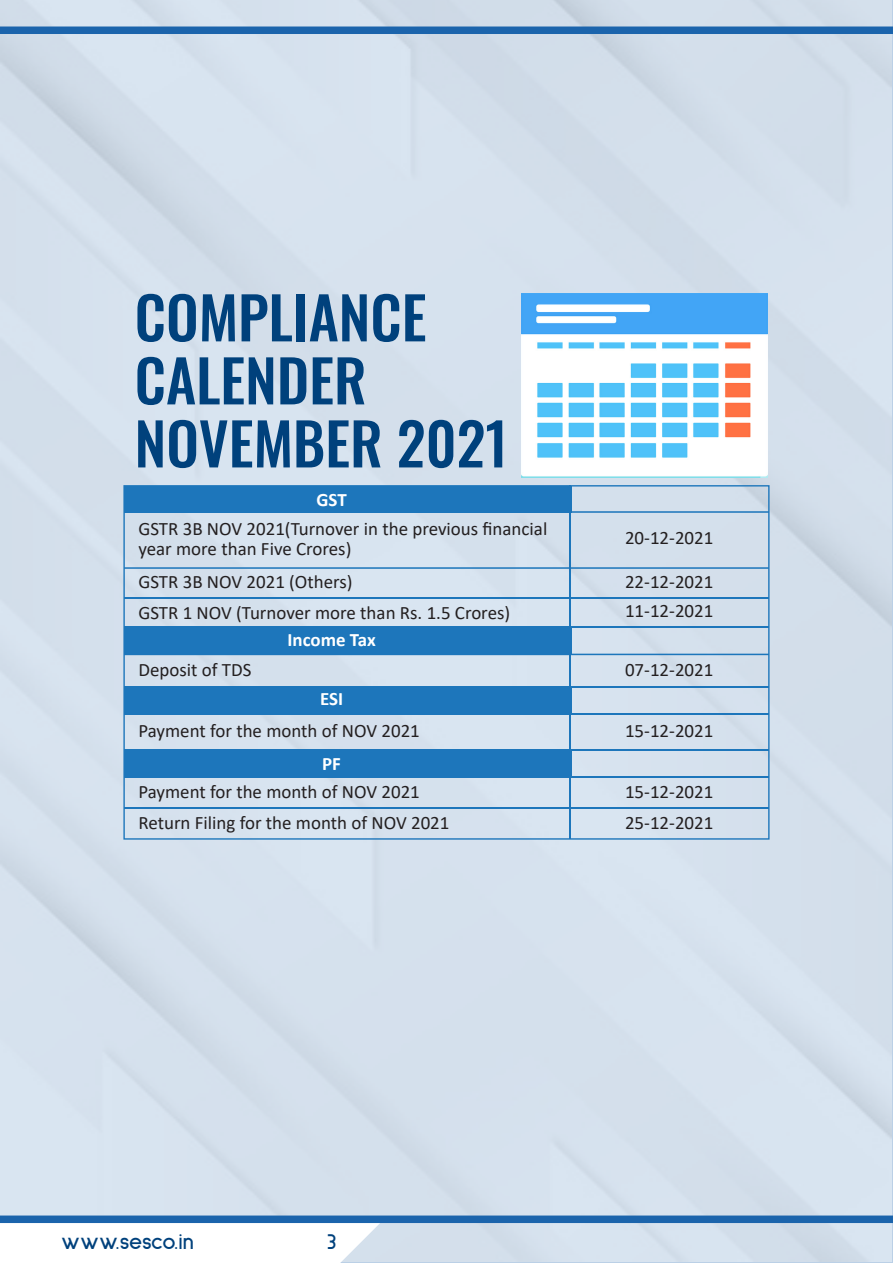
<style>
.page{position:relative;width:893px;height:1263px;background:#fff}
.page>*{position:absolute;margin:0;border:0;box-sizing:border-box;transform-origin:0 0}
.t1{font:500 58.05px/63px "Oswald";color:#00417c}
.t2{font:700 22.5px "Sulphur Point";letter-spacing:-.01em;color:#00417c}
.t3{font:18.9px/20.2px "Calibri";color:#231f20}
.t4{font:700 18.9px "Calibri";color:#fff}
</style>
<div class="page">
<div style="left:0;top:0;width:892px;height:1262px;background:#d5e1ed"></div>
<svg style="left:0;top:1223px;width:380px;height:40px"></svg>
<div style="left:0;top:27px;width:893px;height:7px;background:#1b64ac"></div>
<div style="left:0;top:1215px;width:893px;height:8px;background:#1b64ac"></div>
<div style="left:124px;top:486px;width:447px;height:27px;background:#1d76bb"></div>
<div style="left:124px;top:628px;width:447px;height:26px;background:#1d76bb"></div>
<hr style="left:570px;top:485px;width:1px;height:354px;background:#1d76bb">
<hr style="left:250px;top:511px;width:519px;height:2px;background:#1d76bb">
<hr style="left:124px;top:567px;width:645px;height:2px;background:#1d76bb">
<hr style="left:124px;top:597px;width:645px;height:1px;background:#1d76bb">
<hr style="left:124px;top:686px;width:645px;height:2px;background:#1d76bb">
<hr style="left:124px;top:713px;width:645px;height:1px;background:#1d76bb">
<hr style="left:124px;top:749px;width:645px;height:1px;background:#1d76bb">
<hr style="left:124px;top:776px;width:645px;height:2px;background:#1d76bb">
<hr style="left:124px;top:807px;width:645px;height:2px;background:#1d76bb">
<hr style="left:124px;top:626px;width:645px;height:2px;background:#1d76bb">
<hr style="left:124px;top:654px;width:645px;height:1px;background:#1d76bb">
<div style="left:124px;top:687px;width:447px;height:27px;background:#1d76bb"></div>
<div style="left:124px;top:750px;width:447px;height:27px;background:#1d76bb"></div>
<img style="left:522px;top:294px;width:245px;height:183px">
<h1 class="t1" style="left:135px;top:281px;width:375px">COMPLIANCE<br>CALENDER<br>NOVEMBER 2021</h1>
<p class="t4" style="left:316px;top:486px;width:32px">GST</p>
<p class="t3" style="left:138px;top:518px;width:410px">GSTR 3B NOV 2021(Turnover in the previous financial year more than Five Crores)</p>
<p class="t3" style="left:625px;top:527px;width:90px">20-12-2021</p>
<p class="t3" style="left:138px;top:571px;width:216px">GSTR 3B NOV 2021 (Others)</p>
<p class="t3" style="left:625px;top:571px;width:90px">22-12-2021</p>
<p class="t3" style="left:138px;top:602px;width:373px">GSTR 1 NOV (Turnover more than Rs. 1.5 Crores)</p>
<p class="t3" style="left:625px;top:601px;width:90px">11-12-2021</p>
<p class="t4" style="left:287px;top:627px;width:90px">Income Tax</p>
<p class="t3" style="left:138px;top:659px;width:115px">Deposit of TDS</p>
<p class="t3" style="left:625px;top:659px;width:90px">07-12-2021</p>
<p class="t4" style="left:320px;top:685px;width:25px">ESI</p>
<p class="t3" style="left:138px;top:720px;width:283px">Payment for the month of NOV 2021</p>
<p class="t3" style="left:625px;top:720px;width:90px">15-12-2021</p>
<p class="t4" style="left:322px;top:750px;width:20px">PF</p>
<p class="t3" style="left:138px;top:781px;width:283px">Payment for the month of NOV 2021</p>
<p class="t3" style="left:625px;top:781px;width:90px">15-12-2021</p>
<p class="t3" style="left:138px;top:812px;width:313px">Return Filing for the month of NOV 2021</p>
<p class="t3" style="left:625px;top:812px;width:90px">25-12-2021</p>
<p class="t2" style="left:61px;top:1229px;width:134px">www.sesco.in</p>
<p class="t2" style="left:327px;top:1229px;width:11px">3</p>
</div>
